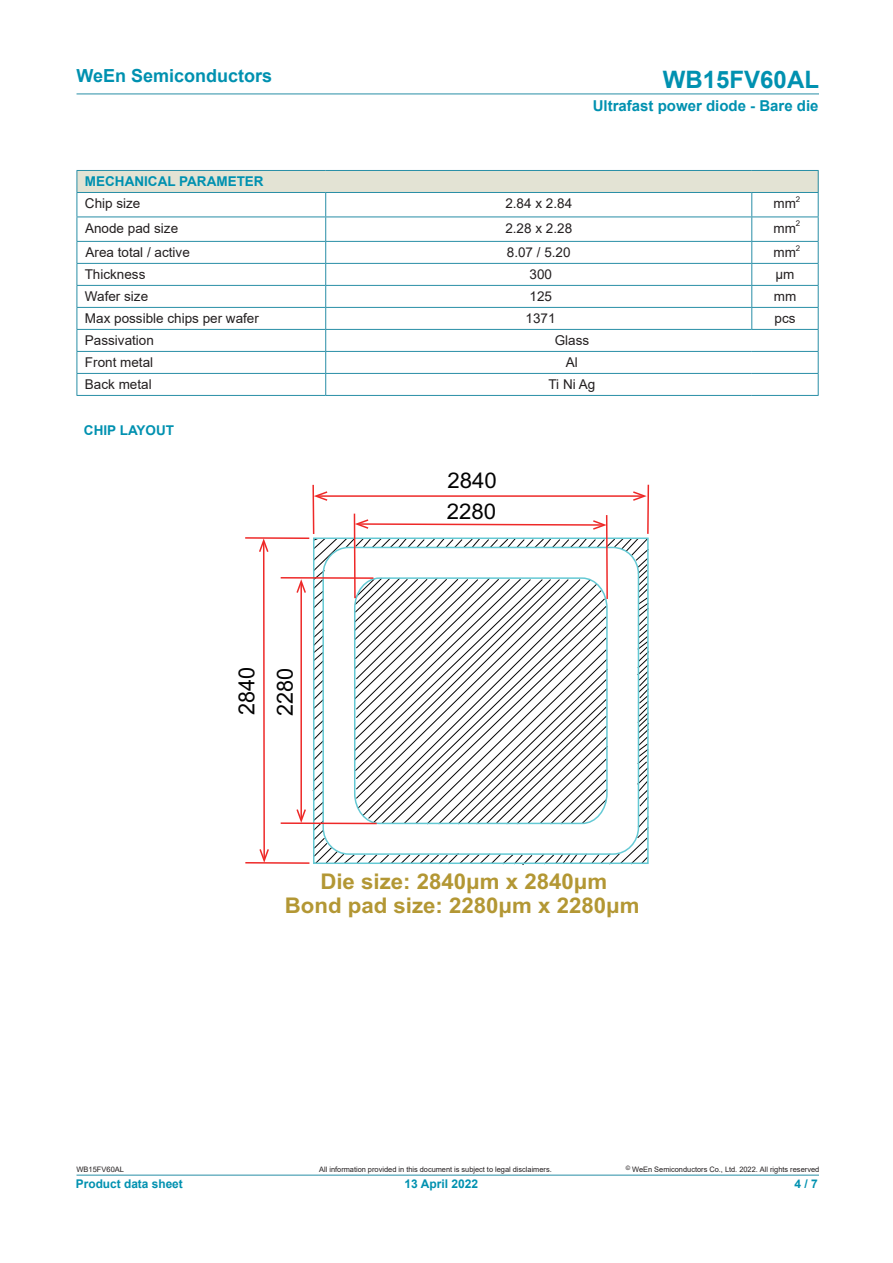
<style>
.page{position:relative;width:893px;height:1263px;background:#fff}
.page>*{position:absolute;margin:0;border:0;box-sizing:border-box;transform-origin:0 0}
.t1{font:700 24px "Arial";color:#0091b0}
.t2{font:22.2px/38.4px "Arial";color:#030303}
.t3{font:700 21.6px/23.9px "Arial";color:#b39734;text-align:center}
.t4{font:21.6px/30.3px "Arial";color:#030303}
.t5{font:700 18px "Arial";color:#0091b0}
.t6{font:700 15px "Arial";color:#0091b0}
.t7{font:13.5px "Arial";color:#231f20}
.t8{font:700 13.5px "Arial";color:#0091b0}
.t9{font:700 12px "Arial";color:#0091b0}
.t10{font:7.8px "Arial";color:#231f20}
.t11{font:7.5px "Arial";letter-spacing:-.005em;color:#231f20}
</style>
<div class="page">
<hr style="left:77px;top:94px;width:742px;height:1px;background:#288ea6">
<hr style="left:77px;top:1175px;width:742px;height:1px;background:#288ea6">
<div style="left:77px;top:170px;width:741px;height:22px;background:#e3e3d4"></div>
<hr style="left:77px;top:192px;width:249px;height:1px;background:#288ea6">
<hr style="left:326px;top:192px;width:426px;height:1px;background:#288ea6">
<hr style="left:752px;top:192px;width:67px;height:1px;background:#288ea6">
<hr style="left:77px;top:217px;width:249px;height:1px;background:#288ea6">
<hr style="left:326px;top:217px;width:426px;height:1px;background:#288ea6">
<hr style="left:752px;top:217px;width:67px;height:1px;background:#288ea6">
<hr style="left:77px;top:170px;width:249px;height:1px;background:#288ea6">
<hr style="left:326px;top:170px;width:426px;height:1px;background:#288ea6">
<hr style="left:752px;top:170px;width:67px;height:1px;background:#288ea6">
<hr style="left:77px;top:241px;width:249px;height:1px;background:#288ea6">
<hr style="left:326px;top:241px;width:426px;height:1px;background:#288ea6">
<hr style="left:752px;top:241px;width:67px;height:1px;background:#288ea6">
<hr style="left:77px;top:263px;width:249px;height:1px;background:#288ea6">
<hr style="left:326px;top:263px;width:426px;height:1px;background:#288ea6">
<hr style="left:752px;top:263px;width:67px;height:1px;background:#288ea6">
<hr style="left:77px;top:285px;width:249px;height:1px;background:#288ea6">
<hr style="left:326px;top:285px;width:426px;height:1px;background:#288ea6">
<hr style="left:752px;top:285px;width:67px;height:1px;background:#288ea6">
<hr style="left:77px;top:307px;width:249px;height:1px;background:#288ea6">
<hr style="left:326px;top:307px;width:426px;height:1px;background:#288ea6">
<hr style="left:752px;top:307px;width:67px;height:1px;background:#288ea6">
<svg style="left:751px;top:193px;width:1px;height:136px"></svg>
<hr style="left:77px;top:329px;width:249px;height:1px;background:#288ea6">
<hr style="left:326px;top:329px;width:426px;height:1px;background:#288ea6">
<hr style="left:752px;top:329px;width:67px;height:1px;background:#288ea6">
<hr style="left:77px;top:351px;width:249px;height:1px;background:#288ea6">
<hr style="left:326px;top:351px;width:426px;height:1px;background:#288ea6">
<hr style="left:752px;top:351px;width:67px;height:1px;background:#288ea6">
<hr style="left:77px;top:373px;width:249px;height:1px;background:#288ea6">
<svg style="left:77px;top:171px;width:1px;height:224px"></svg>
<hr style="left:326px;top:373px;width:426px;height:1px;background:#288ea6">
<svg style="left:325px;top:193px;width:1px;height:202px"></svg>
<hr style="left:752px;top:373px;width:67px;height:1px;background:#288ea6">
<svg style="left:818px;top:171px;width:1px;height:224px"></svg>
<hr style="left:77px;top:395px;width:249px;height:1px;background:#288ea6">
<hr style="left:326px;top:395px;width:426px;height:1px;background:#288ea6">
<hr style="left:752px;top:395px;width:67px;height:1px;background:#288ea6">
<svg style="left:312px;top:600px;width:337px;height:265px"></svg>
<hr style="left:245px;top:537px;width:64px;height:2px;background:#ee2928">
<hr style="left:245px;top:862px;width:64px;height:2px;background:#ee2928">
<hr style="left:281px;top:577px;width:92px;height:2px;background:#ee2928">
<hr style="left:281px;top:822px;width:96px;height:2px;background:#ee2928">
<svg style="left:312px;top:484px;width:337px;height:116px"></svg>
<svg style="left:259px;top:538px;width:10px;height:325px"></svg>
<hr style="left:300px;top:583px;width:2px;height:236px;background:#ee2928">
<svg style="left:296px;top:579px;width:10px;height:14px"></svg>
<svg style="left:296px;top:809px;width:10px;height:14px"></svg>
<h3 class="t5" style="left:77px;top:63px;width:197px">WeEn Semiconductors</h3>
<h1 class="t1" style="left:663px;top:62px;width:158px">WB15FV60AL</h1>
<p class="t6" style="left:593px;top:95px;width:227px">Ultrafast power diode - Bare die</p>
<p class="t8" style="left:85px;top:172px;width:180px">MECHANICAL PARAMETER</p>
<p class="t7" style="left:85px;top:194px;width:57px">Chip size</p>
<p class="t7" style="left:505px;top:194px;width:68px">2.84 x 2.84</p>
<p class="t7" style="left:773px;top:194px;width:24px">mm</p>
<p class="t10" style="left:796px;top:194px;width:6px">2</p>
<p class="t10" style="left:796px;top:218px;width:6px">2</p>
<p class="t7" style="left:85px;top:219px;width:95px">Anode pad size</p>
<p class="t7" style="left:505px;top:219px;width:68px">2.28 x 2.28</p>
<p class="t7" style="left:773px;top:219px;width:24px">mm</p>
<p class="t10" style="left:796px;top:243px;width:6px">2</p>
<p class="t7" style="left:86px;top:243px;width:106px">Area total / active</p>
<p class="t7" style="left:507px;top:243px;width:65px">8.07 / 5.20</p>
<p class="t7" style="left:773px;top:243px;width:24px">mm</p>
<p class="t7" style="left:85px;top:265px;width:62px">Thickness</p>
<p class="t7" style="left:530px;top:265px;width:24px">300</p>
<p class="t7" style="left:775px;top:265px;width:21px">μm</p>
<p class="t7" style="left:85px;top:287px;width:65px">Wafer size</p>
<p class="t7" style="left:530px;top:287px;width:24px">125</p>
<p class="t7" style="left:774px;top:287px;width:24px">mm</p>
<p class="t7" style="left:85px;top:309px;width:176px">Max possible chips per wafer</p>
<p class="t7" style="left:526px;top:309px;width:32px">1371</p>
<p class="t7" style="left:774px;top:309px;width:23px">pcs</p>
<p class="t7" style="left:85px;top:331px;width:71px">Passivation</p>
<p class="t7" style="left:555px;top:331px;width:36px">Glass</p>
<p class="t7" style="left:85px;top:353px;width:70px">Front metal</p>
<p class="t7" style="left:566px;top:353px;width:14px">Al</p>
<p class="t7" style="left:85px;top:375px;width:68px">Back metal</p>
<p class="t7" style="left:549px;top:375px;width:48px">Ti Ni Ag</p>
<p class="t8" style="left:84px;top:421px;width:92px">CHIP LAYOUT</p>
<p class="t2" style="left:227px;top:716px;width:50px;rotate:-90deg">2840<br>2280</p>
<p class="t4" style="left:447px;top:466px;width:52px">2840<br>2280</p>
<p class="t11" style="left:77px;top:1164px;width:49px">WB15FV60AL</p>
<p class="t9" style="left:76px;top:1175px;width:108px">Product data sheet</p>
<p class="t3" style="left:285px;top:869px;width:356px">Die size: 2840μm x 2840μm<br>Bond pad size: 2280μm x 2280μm</p>
<p class="t11" style="left:319px;top:1164px;width:234px">All information provided in this document is subject to legal disclaimers.</p>
<p class="t11" style="left:626px;top:1164px;width:195px"><sup>©</sup> WeEn Semiconductors Co., Ltd. 2022. All rights reserved</p>
<p class="t9" style="left:405px;top:1175px;width:75px">13 April 2022</p>
<p class="t9" style="left:794px;top:1175px;width:25px">4 / 7</p>
</div>
